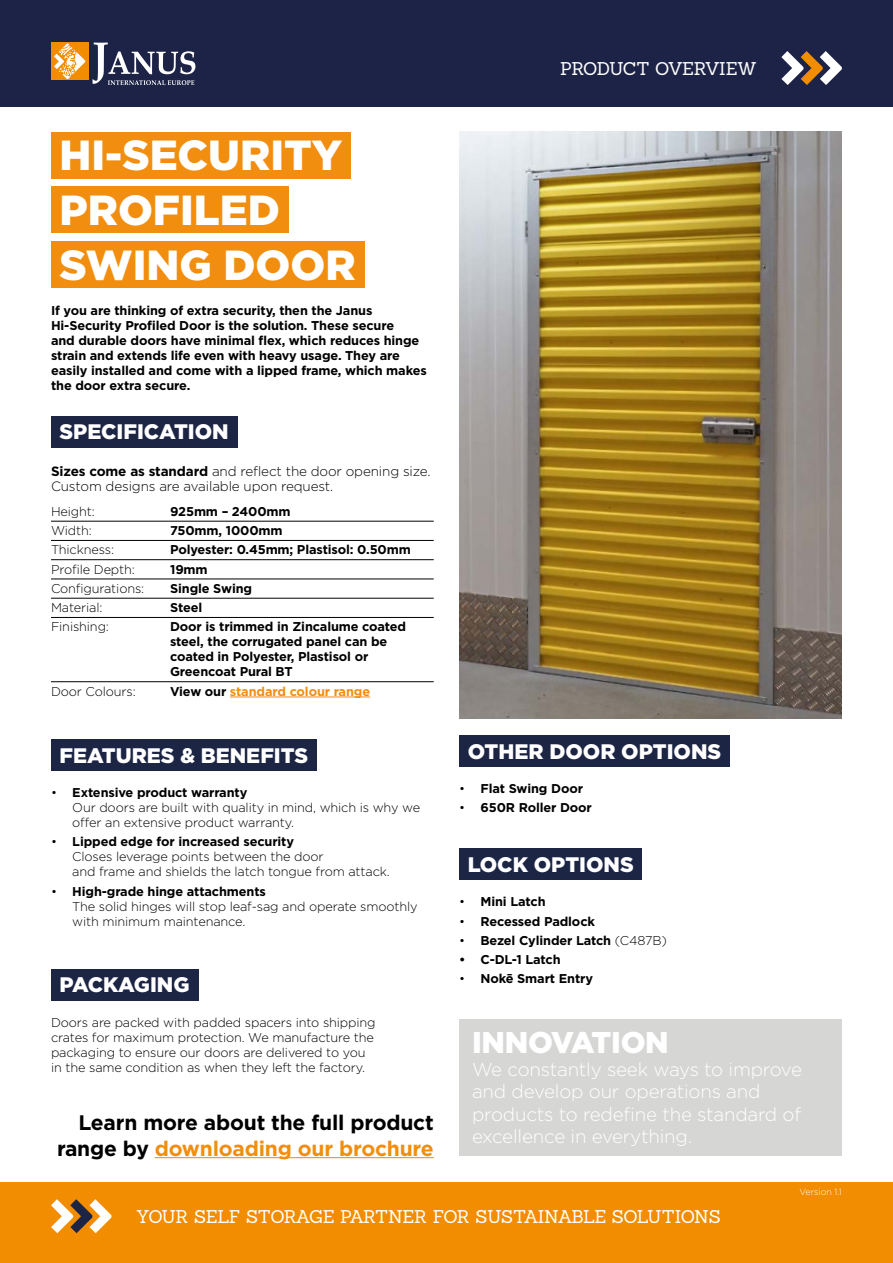
<style>
.page{position:relative;width:893px;height:1263px;background:#fff}
.page>*{position:absolute;margin:0;border:0;box-sizing:border-box;transform-origin:0 0}
.t1{font:900 42px "Gotham";color:#fff}
.t2{font:900 30px "Gotham";letter-spacing:-.01em;color:#fff}
.t3{font:900 21px "Gotham";color:#fff}
.t4{font:700 21px/25.2px "Gotham";letter-spacing:-.01em;color:#000;text-align:right}
.t5{font:300 18.75px/22.5px "Gotham";letter-spacing:-.01em;color:#fff}
.t6{font:18px "Sanchez";letter-spacing:-.045em;color:#fff}
.t7{font:300 13.5px/15px "Gotham";letter-spacing:-.01em;color:#000}
.Paragraph_Style_1{font:300 12.75px/15px "Gotham";letter-spacing:-.01em;color:#000}
.Paragraph_Style_1-2{font:700 12.75px/15px "Gotham";letter-spacing:-.01em;color:#000}
.t8{font:700 12.75px "Gotham";letter-spacing:-.01em;color:#f28e0f}
.t9{font:300 9px "Gotham";letter-spacing:-.01em;color:#fff}
.s1{font-weight:700}
.s2{color:#000}
.s3{color:#f28e0f}
.s4{font-weight:300}
</style>
<div class="page">
<div style="left:0;top:0;width:893px;height:106px;background:#1d2347"></div>
<div style="left:51px;top:43px;width:37px;height:37px;background:#f28c00"></div>
<svg style="left:54px;top:43px;width:31px;height:36px"></svg>
<svg style="left:92px;top:43px;width:103px;height:42px"></svg>
<svg style="left:781px;top:51px;width:61px;height:34px"></svg>
<img style="left:459px;top:132px;width:383px;height:586px">
<div style="left:51px;top:132px;width:300px;height:46px;background:#f28e0f"></div>
<div style="left:51px;top:187px;width:238px;height:46px;background:#f28e0f"></div>
<div style="left:51px;top:242px;width:313px;height:46px;background:#f28e0f"></div>
<div style="left:51px;top:739px;width:266px;height:32px;background:#1d2545"></div>
<div style="left:459px;top:849px;width:183px;height:31px;background:#1d2545"></div>
<div style="left:459px;top:735px;width:271px;height:32px;background:#1d2545"></div>
<div style="left:51px;top:969px;width:147px;height:32px;background:#1d2545"></div>
<hr style="left:51px;top:521px;width:383px;height:1px;background:#000">
<hr style="left:51px;top:540px;width:383px;height:1px;background:#000">
<hr style="left:51px;top:559px;width:383px;height:1px;background:#000">
<hr style="left:51px;top:579px;width:383px;height:1px;background:#000">
<hr style="left:51px;top:598px;width:383px;height:1px;background:#000">
<hr style="left:51px;top:617px;width:383px;height:1px;background:#000">
<hr style="left:51px;top:681px;width:383px;height:1px;background:#000">
<hr style="left:230px;top:697px;width:140px;height:1px;background:#f28e0f">
<div style="left:51px;top:416px;width:186px;height:32px;background:#1d2545"></div>
<div style="left:0;top:1182px;width:893px;height:81px;background:#f28c00"></div>
<svg style="left:51px;top:1199px;width:61px;height:34px"></svg>
<hr style="left:155px;top:1157px;width:279px;height:1px;background:#f28e0f">
<div style="left:459px;top:1019px;width:383px;height:137px;background:#d6d7d5"></div>
<p class="t1" style="left:60px;top:126px;width:284px">HI-SECURITY</p>
<p class="t1" style="left:60px;top:181px;width:222px">PROFILED</p>
<p class="t1" style="left:60px;top:236px;width:298px">SWING DOOR</p>
<p class="Paragraph_Style_1-2" style="left:51px;top:303px;width:377px">If you are thinking of extra security, then the Janus Hi-Security Profiled Door is the solution. These secure<br>and durable doors have minimal flex, which reduces hinge strain and extends life even with heavy usage. They are easily installed and come with a lipped frame, which makes the door extra secure.</p>
<p class="t3" style="left:60px;top:417px;width:171px">SPECIFICATION</p>
<p class="t7" style="left:51px;top:463px;width:381px"><span class="s1">Sizes come as standard</span> and reflect the door opening size.<br>Custom designs are available upon request.</p>
<p class="Paragraph_Style_1" style="left:51px;top:503px;width:45px">Height:</p>
<p class="Paragraph_Style_1-2" style="left:170px;top:504px;width:122px">925mm – 2400mm</p>
<p class="Paragraph_Style_1" style="left:51px;top:523px;width:42px">Width:</p>
<p class="Paragraph_Style_1-2" style="left:170px;top:523px;width:114px">750mm, 1000mm</p>
<p class="Paragraph_Style_1" style="left:51px;top:542px;width:65px">Thickness:</p>
<p class="Paragraph_Style_1-2" style="left:170px;top:542px;width:242px">Polyester: 0.45mm; Plastisol: 0.50mm</p>
<p class="Paragraph_Style_1" style="left:51px;top:561px;width:85px">Profile Depth:</p>
<p class="Paragraph_Style_1-2" style="left:170px;top:561px;width:39px">19mm</p>
<p class="Paragraph_Style_1" style="left:51px;top:580px;width:95px">Configurations:</p>
<p class="Paragraph_Style_1-2" style="left:170px;top:581px;width:84px">Single Swing</p>
<p class="Paragraph_Style_1" style="left:51px;top:600px;width:53px">Material:</p>
<p class="Paragraph_Style_1-2" style="left:170px;top:600px;width:34px">Steel</p>
<p class="Paragraph_Style_1" style="left:51px;top:619px;width:59px">Finishing:</p>
<p class="Paragraph_Style_1-2" style="left:170px;top:619px;width:238px">Door is trimmed in Zincalume coated steel, the corrugated panel can be coated in Polyester, Plastisol or<br>Greencoat Pural BT</p>
<p class="Paragraph_Style_1" style="left:51px;top:683px;width:86px">Door Colours:</p>
<p class="t8" style="left:170px;top:683px;width:202px"><span class="s2">View our</span> standard colour range</p>
<p class="t3" style="left:60px;top:741px;width:250px">FEATURES &amp; BENEFITS</p>
<p class="Paragraph_Style_1" style="left:72px;top:785px;width:349px;text-indent:-21px">• <span class="s1">Extensive product warranty<br></span>Our doors are built with quality in mind, which is why we offer an extensive product warranty.</p>
<p class="Paragraph_Style_1" style="left:72px;top:834px;width:319px;text-indent:-21px">• <span class="s1">Lipped edge for increased security<br></span>Closes leverage points between the door<br>and frame and shields the latch tongue from attack.</p>
<p class="Paragraph_Style_1" style="left:72px;top:883px;width:347px;text-indent:-21px">• <span class="s1">High-grade hinge attachments<br></span>The solid hinges will stop leaf-sag and operate smoothly with minimum maintenance.</p>
<p class="t3" style="left:60px;top:970px;width:132px">PACKAGING</p>
<p class="Paragraph_Style_1" style="left:51px;top:1014px;width:326px">Doors are packed with padded spacers into shipping crates for maximum protection. We manufacture the packaging to ensure our doors are delivered to you in the same condition as when they left the factory.</p>
<p class="t4" style="left:57px;top:1110px;width:378px">Learn more about the full product range by <span class="s3">downloading our brochure</span></p>
<p class="t6" style="left:560px;top:57px;width:198px">PRODUCT OVERVIEW</p>
<p class="t3" style="left:468px;top:737px;width:255px">OTHER DOOR OPTIONS</p>
<p class="Paragraph_Style_1-2" style="left:459px;top:781px;width:125px"><span class="s4">•</span> Flat Swing Door</p>
<p class="Paragraph_Style_1-2" style="left:459px;top:800px;width:134px"><span class="s4">•</span> 650R Roller Door</p>
<p class="t3" style="left:468px;top:850px;width:167px">LOCK OPTIONS</p>
<p class="Paragraph_Style_1-2" style="left:459px;top:894px;width:88px"><span class="s4">•</span> Mini Latch</p>
<p class="Paragraph_Style_1-2" style="left:459px;top:913px;width:137px"><span class="s4">•</span> Recessed Padlock</p>
<p class="Paragraph_Style_1-2" style="left:459px;top:933px;width:209px"><span class="s4">•</span> Bezel Cylinder Latch <span class="s4">(C487B)</span></p>
<p class="Paragraph_Style_1-2" style="left:459px;top:952px;width:103px">• C-DL-1 Latch</p>
<p class="Paragraph_Style_1-2" style="left:459px;top:971px;width:135px"><span class="s4">•</span> Nokē Smart Entry</p>
<p class="t2" style="left:472px;top:1022px;width:198px">INNOVATION</p>
<p class="t5" style="left:472px;top:1057px;width:332px">We constantly seek ways to improve and develop our operations and products to redefine the standard of excellence in everything.</p>
<p class="t9" style="left:799px;top:1186px;width:44px">Version 1.1</p>
<p class="t6" style="left:136px;top:1205px;width:586px">YOUR SELF STORAGE PARTNER FOR SUSTAINABLE SOLUTIONS</p>
</div>
